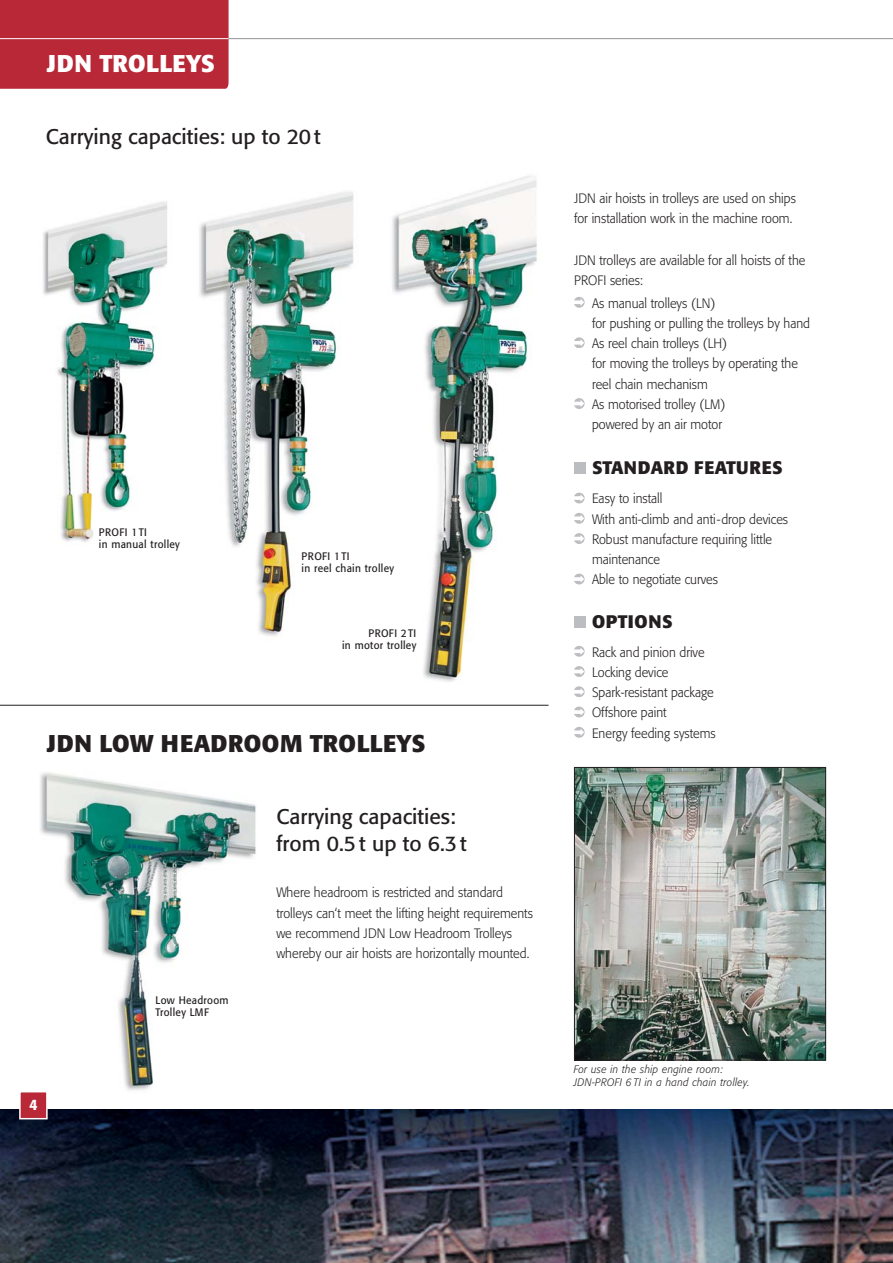
<style>
.page{position:relative;width:893px;height:1263px;background:#fff}
.page>*{position:absolute;margin:0;border:0;box-sizing:border-box;transform-origin:0 0}
.t1{font:700 24px "Formata";letter-spacing:.005em;color:#231f20}
.t2{font:700 24px "Formata";letter-spacing:.005em;color:#fff}
.t3{font:21px/27px "Formata";color:#231f20}
.t4{font:700 18px "Formata";letter-spacing:.015em;color:#231f20}
.t5{font:700 18px "Formata";letter-spacing:.04em;color:#231f20}
.t6{font:500 15px "Formata";color:#fff}
.t7{font:300 13.5px/20.2px "Formata";color:#231f20;scale:.93 1}
.t8{font:10.8px/12px "Formata";letter-spacing:.03em;color:#231f20;scale:.93 1}
.t9{font:italic 300 10.8px/12.8px "Formata";letter-spacing:.03em;color:#231f20;scale:.93 1}
</style>
<div class="page">
<hr style="left:0;top:38px;width:893px;height:1px;background:#939598">
<img style="left:0;top:1110px;width:893px;height:153px">
<div style="left:0;top:0;width:229px;height:89px;background:#b82837"></div>
<hr style="left:0;top:38px;width:229px;height:1px;background:#fff">
<img style="left:40px;top:772px;width:217px;height:319px">
<img style="left:43px;top:201px;width:124px;height:341px">
<img style="left:392px;top:176px;width:183px;height:506px">
<img style="left:199px;top:191px;width:155px;height:445px">
<svg style="left:574px;top:297px;width:11px;height:10px"></svg>
<svg style="left:574px;top:337px;width:11px;height:11px"></svg>
<svg style="left:574px;top:398px;width:11px;height:11px"></svg>
<svg style="left:574px;top:493px;width:11px;height:10px"></svg>
<svg style="left:574px;top:513px;width:11px;height:10px"></svg>
<svg style="left:574px;top:533px;width:11px;height:11px"></svg>
<svg style="left:574px;top:574px;width:11px;height:10px"></svg>
<div style="left:574px;top:462px;width:12px;height:11px;background:#bbbdc0"></div>
<svg style="left:574px;top:646px;width:11px;height:10px"></svg>
<svg style="left:574px;top:666px;width:11px;height:11px"></svg>
<svg style="left:574px;top:686px;width:11px;height:11px"></svg>
<svg style="left:574px;top:707px;width:11px;height:10px"></svg>
<svg style="left:574px;top:727px;width:11px;height:10px"></svg>
<div style="left:574px;top:616px;width:12px;height:12px;background:#bbbdc0"></div>
<hr style="left:0;top:705px;width:549px;height:1px;background:#231f20">
<img style="left:576px;top:769px;width:248px;height:289px">
<div style="left:574px;top:767px;width:252px;height:293px;border:1px solid #231f20"></div>
<div style="left:20px;top:1092px;width:27px;height:27px;background:#b82837"></div>
<div style="left:19px;top:1091px;width:29px;height:28px;border:2px solid #fff"></div>
<h1 class="t2" style="left:47px;top:53px;width:170px">JDN TROLLEYS</h1>
<h2 class="t3" style="left:46px;top:125px;width:276px">Carrying capacities: up to 20 t</h2>
<p class="t8" style="left:99px;top:527px;width:89px">PROFI 1TI<br>in manual trolley</p>
<p class="t8" style="left:302px;top:551px;width:101px">PROFI 1TI<br>in reel chain trolley</p>
<p class="t8" style="left:342px;top:628px;width:81px;text-align:right">PROFI 2TI<br>in motor trolley</p>
<h1 class="t1" style="left:47px;top:733px;width:380px">JDN LOW HEADROOM TROLLEYS</h1>
<h2 class="t3" style="left:276px;top:805px;width:192px">Carrying capacities: from 0.5 t up to 6.3 t</h2>
<p class="t8" style="left:156px;top:994px;width:80px">Low Headroom<br>Trolley LMF</p>
<p class="t7" style="left:276px;top:883px;width:277px">Where headroom is restricted and standard trolleys can‘t meet the lifting height requirements we recommend JDN Low Headroom Trolleys whereby our air hoists are horizontally mounted.</p>
<p class="t6" style="left:29px;top:1098px;width:10px">4</p>
<p class="t7" style="left:574px;top:189px;width:240px">JDN air hoists in trolleys are used on ships for installation work in the machine room.</p>
<p class="t7" style="left:574px;top:251px;width:250px">JDN trolleys are available for all hoists of the<br>PROFI series:</p>
<p class="t7" style="left:592px;top:294px;width:236px">As manual trolleys (LN)<br>for pushing or pulling the trolleys by hand<br>As reel chain trolleys (LH)<br>for moving the trolleys by operating the reel chain mechanism<br>As motorised trolley (LM)<br>powered by an air motor</p>
<h3 class="t4" style="left:592px;top:459px;width:192px">STANDARD FEATURES</h3>
<p class="t7" style="left:592px;top:490px;width:212px">Easy to install<br>With anti-climb and anti-drop devices<br>Robust manufacture requiring little maintenance<br>Able to negotiate curves</p>
<h3 class="t5" style="left:592px;top:613px;width:82px">OPTIONS</h3>
<p class="t7" style="left:592px;top:643px;width:135px">Rack and pinion drive<br>Locking device<br>Spark-resistant package<br>Offshore paint<br>Energy feeding systems</p>
<p class="t9" style="left:574px;top:1064px;width:190px">For use in the ship engine room:<br>JDN-PROFI 6 TI in a hand chain trolley.</p>
</div>
